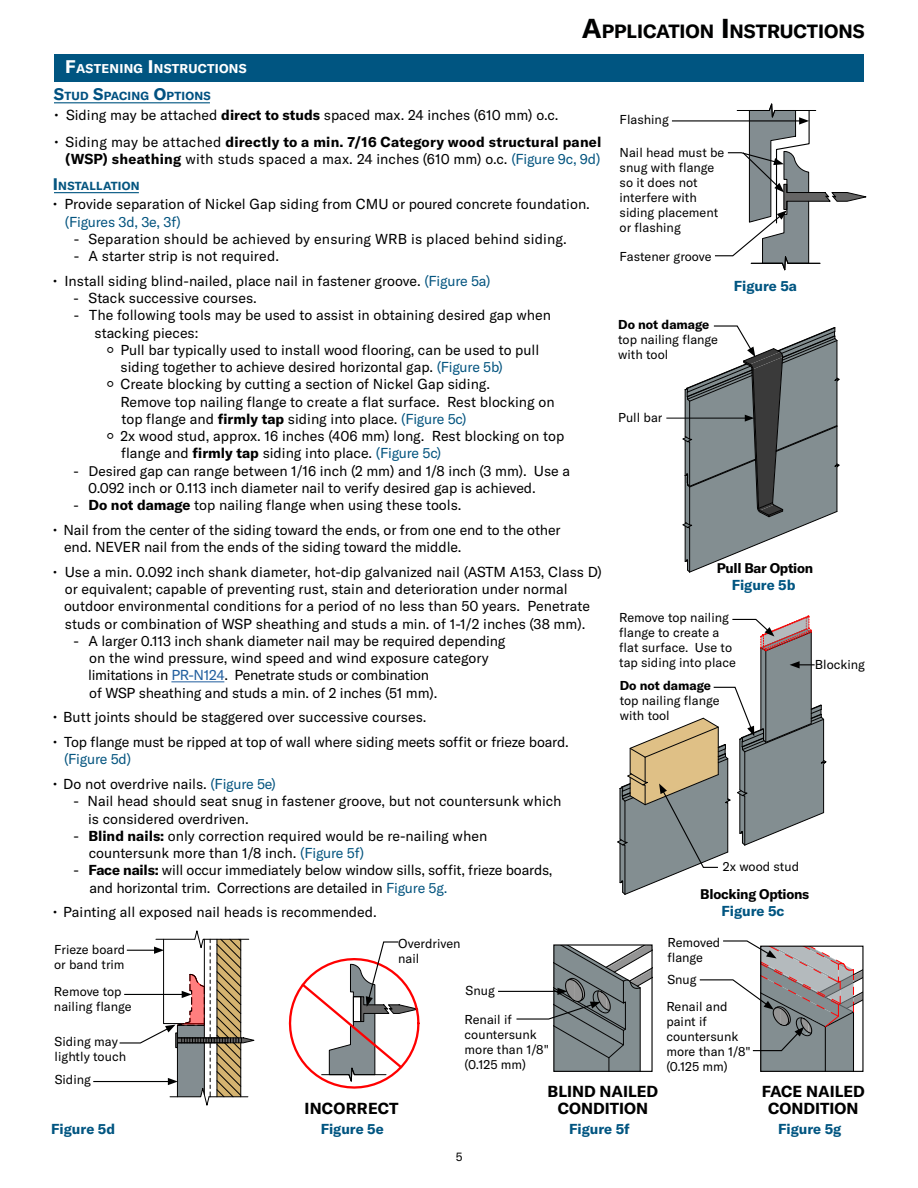
<style>
.page{position:relative;width:918px;height:1188px;background:#fff}
.page>*{position:absolute;margin:0;border:0;box-sizing:border-box;transform-origin:0 0}
.t1{font:700 18.9px "GT America";color:#000101}
.t2{font:700 15.75px/17.2px "GT America";color:#000;text-align:center}
.t3{font:700 15.75px "GT America";color:#000}
.t4{font:14.25px/17.2px "GT America";color:#000}
.t5{font:700 14.25px/17.2px "GT America";letter-spacing:.015em;color:#000;text-align:right}
.t6{font:14.25px/17.2px "GT America";letter-spacing:-.015em;color:#000101}
.t7{font:700 14.25px "GT America";color:#005581}
.t8{font:14.25px "GT America";letter-spacing:-.015em;color:#055580}
.t9{font:700 13.8px "GT America";letter-spacing:-.02em;color:#000}
.t10{font:12.75px/15px "GT America";color:#000}
.t11{font:12.75px/15px "GT America";color:#000101}
.t12{font:700 12.75px "GT America";color:#000}
.t13{font:700 12.6px "GT America";letter-spacing:.02em;color:#fff}
.t14{font:12px "GT America";color:#000}
.t15{font:700 11.55px "GT America";letter-spacing:.02em;color:#005181}
.t16{font:700 11.55px "GT America";letter-spacing:.02em;color:#055580}
.s1{font-size:27px}
.s2{font-size:18px}
.s3{font-weight:700}
.s4{color:#000101}
.s5{font-weight:400}
.s6{font-weight:400;color:#055580}
.s7{color:#055580}
.s8{font-size:13.8px}
.s9{font-family:"MS Gothic"}
.s10{font-size:13.95px}
.s11{color:#215e9e}
.s12{color:#000}
.s13{font-size:16.5px}
</style>
<div class="page">
<hr style="left:54px;top:102px;width:156px;height:1px;background:#005581">
<hr style="left:54px;top:192px;width:85px;height:1px;background:#005581">
<div style="left:54px;top:54px;width:810px;height:27px;background:#005581"></div>
<hr style="left:171px;top:681px;width:53px;height:1px;background:#215e9e">
<hr style="left:666px;top:418px;width:81px;height:1px;background:#000101">
<svg style="left:683px;top:325px;width:156px;height:247px"></svg>
<hr style="left:93px;top:1081px;width:77px;height:1px;background:#000101">
<hr style="left:672px;top:120px;width:129px;height:1px;background:#000">
<svg style="left:714px;top:103px;width:153px;height:168px"></svg>
<div style="left:553px;top:944px;width:100px;height:128px;border:1px solid #000"></div>
<svg style="left:118px;top:930px;width:137px;height:176px"></svg>
<svg style="left:289px;top:941px;width:131px;height:148px"></svg>
<hr style="left:498px;top:991px;width:62px;height:1px;background:#000">
<svg style="left:515px;top:945px;width:137px;height:126px"></svg>
<svg style="left:699px;top:940px;width:164px;height:131px"></svg>
<svg style="left:618px;top:616px;width:208px;height:279px"></svg>
<h1 class="t1" style="left:582px;top:20px;width:284px"><span class="s1">A</span>PPLICATION <span class="s1">I</span> NSTRUCTIONS</h1>
<p class="t13" style="left:65px;top:61px;width:183px"><span class="s2">F</span>ASTENING <span class="s2">I</span> NSTRUCTIONS</p>
<p class="t4" style="left:54px;top:107px;width:506px">• Siding may be attached <span class="s3">direct to studs</span> spaced max<span class="s4">. 24 inches</span> (610 mm) o.c.</p>
<p class="t5" style="left:54px;top:133px;width:549px"><span class="s5">• Siding may be attached</span> directly to a min. 7/16 Category wood structural panel (WSP) sheathing <span class="s5">with studs spaced a max. 24 inches (610 mm) o.c.</span> <span class="s6">(Figure 9c, 9d)</span></p>
<p class="t4" style="left:53px;top:196px;width:539px">• Provide separation of Nickel Gap siding from CMU or poured concrete foundation.</p>
<p class="t8" style="left:65px;top:213px;width:117px">(Figures 3d, 3e, 3f)</p>
<p class="t4" style="left:74px;top:230px;width:495px">- Separation should be achieved by ensuring WRB is placed behind siding.</p>
<p class="t4" style="left:74px;top:248px;width:207px">- A starter strip is not required.</p>
<p class="t4" style="left:53px;top:272px;width:439px">• Install siding blind-nailed, place nail in fastener groove. <span class="s7">(Figure 5a)</span></p>
<p class="t4" style="left:74px;top:290px;width:185px"><span class="s8">-</span> Stack successive courses.</p>
<p class="t4" style="left:95px;top:307px;width:458px;text-indent:-21px"><span class="s8">-</span> The following tools may be used to assist in obtaining desired gap when stacking pieces:</p>
<p class="t4" style="left:107px;top:341px;width:434px"><span class="s9">￮</span> Pull bar typically used to install wood flooring, can be used to pull</p>
<p class="t4" style="left:121px;top:359px;width:384px">siding together to achieve desired horizontal gap. <span class="s7">(Figure 5b)</span></p>
<p class="t4" style="left:107px;top:376px;width:385px"><span class="s9">￮</span> Create blocking by cutting a section of Nickel Gap siding.</p>
<p class="t4" style="left:120px;top:393px;width:436px">Remove top nailing flange to create a flat surface. Rest blocking on</p>
<p class="t4" style="left:121px;top:410px;width:347px">top flange and <span class="s3">firmly tap</span> siding into place. <span class="s7">(Figure 5c)</span></p>
<p class="t4" style="left:107px;top:428px;width:459px"><span class="s9">￮</span> 2x wood stud, approx. 16 inches (406 mm) long. Rest blocking on top</p>
<p class="t4" style="left:121px;top:445px;width:322px">flange and <span class="s3">firmly tap</span> siding into place. <span class="s7">(Figure 5c)</span></p>
<p class="t4" style="left:88px;top:462px;width:483px;text-indent:-15px"><span class="s8">- Desired</span> gap can range between 1/16 inch (2 mm) and 1/8 inch (3 mm). Use a<br>0.092 inch or 0.113 inch diameter nail to verify desired gap is achieved.</p>
<p class="t4" style="left:74px;top:497px;width:389px"><span class="s8">-</span> <span class="s3">Do not damage</span> top nailing flange when using these tools.</p>
<p class="t4" style="left:64px;top:521px;width:498px;text-indent:-11px">• Nail from the center of the siding toward the ends, or from one end to the other end. NEVER nail from the ends of the siding toward the middle.</p>
<p class="t4" style="left:64px;top:563px;width:539px;text-indent:-11px"><span class="s10">•</span> Use a min. <span class="s4">0.092</span> inch shank diameter, hot-dip galvanized nail (ASTM A153, Class D) or equivalent; capable of preventing rust, stain and deterioration under normal outdoor environmental conditions for a period of no less than 50 years. Penetrate studs or combination of WSP sheathing and studs a min. of 1-1/2 inches (38 mm).</p>
<p class="t4" style="left:88px;top:632px;width:419px;text-indent:-15px">- A larger 0.113 inch shank diameter nail may be required depending on the wind pressure, wind speed and wind exposure category limitations in <span class="s11">PR-N124</span>. Penetrate studs or combination<br>of WSP sheathing and studs a min. of 2 inches (51 mm).</p>
<p class="t4" style="left:53px;top:709px;width:375px">• Butt joints should be staggered over successive courses.</p>
<p class="t6" style="left:64px;top:734px;width:506px;text-indent:-11px"><span class="s12">•</span> Top flange must be ripped at top of wall where siding meets soffit or frieze board. <span class="s7">(Figure 5d)</span></p>
<p class="t4" style="left:53px;top:776px;width:225px">• Do not overdrive nails. <span class="s7">(Figure 5e)</span></p>
<p class="t4" style="left:88px;top:793px;width:475px;text-indent:-15px">- Nail head should seat snug in fastener groove, but not countersunk which is considered overdriven.</p>
<p class="t4" style="left:89px;top:827px;width:400px;text-indent:-15px">- <span class="s3">Blind nails:</span> only correction required would be re-nailing when countersunk more than 1/8 inch. <span class="s7">(Figure 5f)</span></p>
<p class="t4" style="left:89px;top:862px;width:465px;text-indent:-16px">- <span class="s3">Face nails:</span> will occur immediately below window sills, soffit, frieze boards, and horizontal trim. Corrections are detailed in <span class="s7">Figure 5g.</span></p>
<p class="t4" style="left:53px;top:903px;width:326px">• Painting all exposed nail heads is recommended.</p>
<p class="t15" style="left:54px;top:89px;width:158px"><span class="s13">S</span>TUD <span class="s13">S</span>PACING <span class="s13">O</span>PTIONS</p>
<p class="t16" style="left:53px;top:179px;width:88px"><span class="s13">I</span> NSTALLATION</p>
<p class="t10" style="left:620px;top:112px;width:51px">Flashing</p>
<p class="t10" style="left:620px;top:145px;width:106px">Nail head must be snug with flange so it does not interfere with siding placement or flashing</p>
<p class="t10" style="left:620px;top:249px;width:94px">Fastener groove</p>
<p class="t12" style="left:618px;top:317px;width:93px">Do not damage</p>
<p class="t10" style="left:618px;top:332px;width:101px">top nailing flange with tool</p>
<p class="t7" style="left:734px;top:277px;width:65px">Figure 5a</p>
<p class="t10" style="left:618px;top:410px;width:46px">Pull bar</p>
<p class="t9" style="left:717px;top:560px;width:98px">Pull Bar Option</p>
<p class="t7" style="left:732px;top:576px;width:65px">Figure 5b</p>
<p class="t10" style="left:619px;top:611px;width:118px">Remove top nailing flange to create a flat surface. Use to tap siding into place</p>
<p class="t12" style="left:620px;top:678px;width:93px">Do not damage</p>
<p class="t10" style="left:620px;top:693px;width:101px">top nailing flange with tool</p>
<p class="t10" style="left:815px;top:657px;width:52px">Blocking</p>
<p class="t10" style="left:723px;top:859px;width:78px">2x wood stud</p>
<p class="t9" style="left:700px;top:886px;width:110px">Blocking Options</p>
<p class="t7" style="left:722px;top:902px;width:65px">Figure 5c</p>
<p class="t11" style="left:54px;top:942px;width:73px">Frieze board or band trim</p>
<p class="t11" style="left:54px;top:984px;width:79px">Remove top nailing flange</p>
<p class="t11" style="left:55px;top:1034px;width:73px">Siding may lightly touch</p>
<p class="t11" style="left:55px;top:1072px;width:38px">Siding</p>
<p class="t11" style="left:398px;top:936px;width:64px">Overdriven nail</p>
<p class="t11" style="left:466px;top:983px;width:31px">Snug</p>
<p class="t3" style="left:304px;top:1098px;width:12px">INCORRECT</p>
<p class="t11" style="left:465px;top:1012px;width:86px">Renail if countersunk more than 1/8" (0.125 mm)</p>
<p class="t2" style="left:548px;top:1083px;width:112px">BLIND NAILED<br>CONDITION</p>
<p class="t11" style="left:667px;top:935px;width:54px">Removed flange</p>
<p class="t11" style="left:667px;top:972px;width:31px">Snug</p>
<p class="t11" style="left:666px;top:999px;width:86px">Renail and paint if countersunk more than 1/8" (0.125 mm)</p>
<p class="t2" style="left:762px;top:1083px;width:104px">FACE NAILED<br>CONDITION</p>
<p class="t7" style="left:51px;top:1120px;width:65px">Figure 5d</p>
<p class="t7" style="left:321px;top:1120px;width:65px">Figure 5e</p>
<p class="t7" style="left:569px;top:1120px;width:62px">Figure 5f</p>
<p class="t7" style="left:778px;top:1120px;width:65px">Figure 5g</p>
<p class="t14" style="left:456px;top:1150px;width:8px">5</p>
</div>
